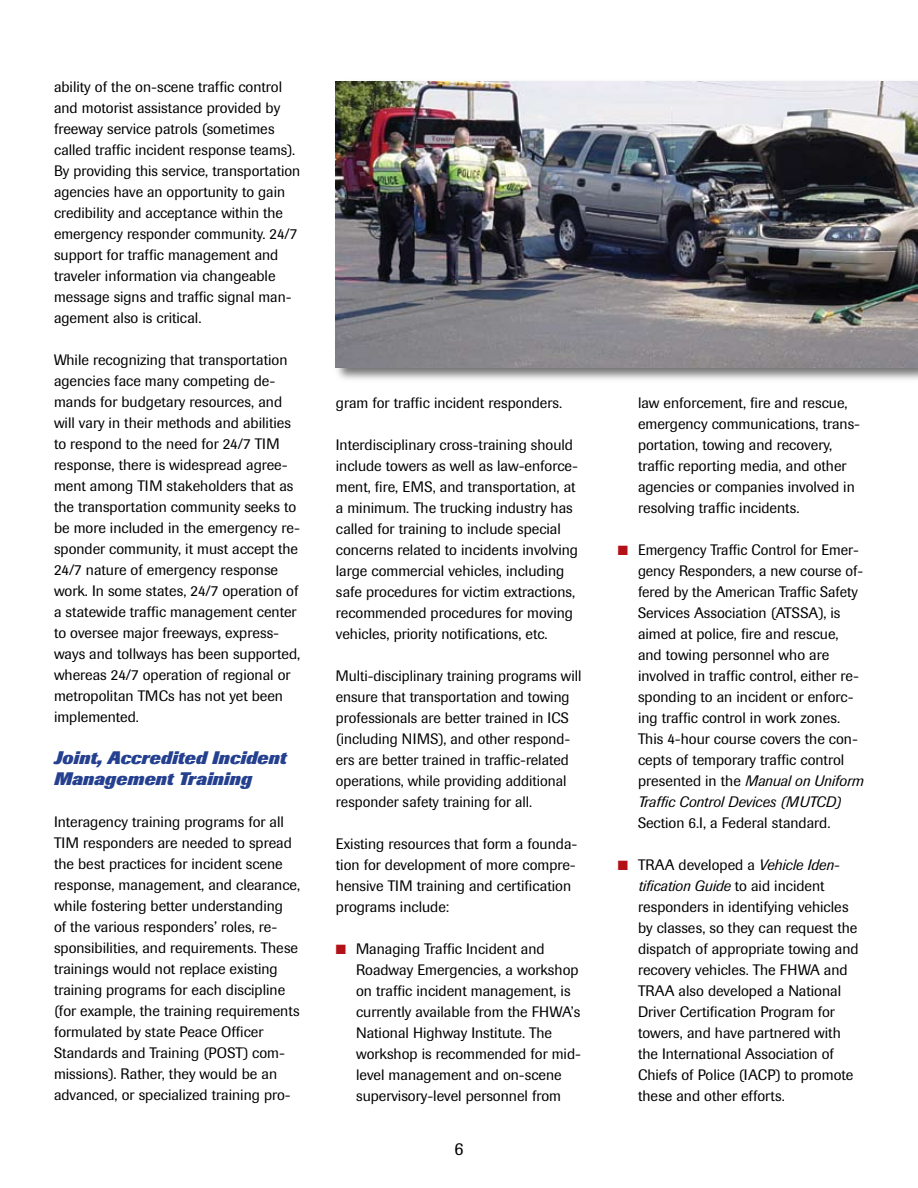
<style>
.page{position:relative;width:918px;height:1188px;background:#fff}
.page>*{position:absolute;margin:0;border:0;box-sizing:border-box;transform-origin:0 0}
.t1{font:italic 800 18px/21px "Imago";color:#24408f}
.t2{font:18px "Imago";color:#000}
.t3{font:15px/21px "Imago";color:#000}
.s1{color:#b31117}
.s2{font-style:italic}
</style>
<div class="page">
<div style="left:333px;top:78px;width:585px;height:305px;background:#000;opacity:.55"></div>
<img style="left:336px;top:81px;width:582px;height:287px">
<p class="t3" style="left:54px;top:77px;width:248px">ability of the on-scene traffic control and motorist assistance provided by freeway service patrols (sometimes called traffic incident response teams).<br>By providing this service, transportation agencies have an opportunity to gain credibility and acceptance within the emergency responder community. 24/7 support for traffic management and traveler information via changeable message signs and traffic signal man&shy;agement also is critical.</p>
<p class="t3" style="left:54px;top:350px;width:248px">While recognizing that transportation agencies face many competing de&shy;mands for budgetary resources, and will vary in their methods and abilities to respond to the need for 24/7 TIM response, there is widespread agree&shy;ment among TIM stakeholders that as the transportation community seeks to be more included in the emergency re&shy;sponder community, it must accept the 24/7 nature of emergency response work. In some states, 24/7 operation of a statewide traffic management center to oversee major freeways, express&shy;ways and tollways has been supported, whereas 24/7 operation of regional or metropolitan TMCs has not yet been implemented.</p>
<p class="t1" style="left:54px;top:748px;width:234px">Joint, Accredited Incident<br>Management Training</p>
<p class="t3" style="left:54px;top:812px;width:248px">Interagency training programs for all TIM responders are needed to spread the best practices for incident scene response, management, and clearance, while fostering better understanding<br>of the various responders’ roles, re&shy;sponsibilities, and requirements. These trainings would not replace existing training programs for each discipline (for example, the training requirements formulated by state Peace Officer Standards and Training (POST) com&shy;missions). Rather, they would be an advanced, or specialized training pro-</p>
<p class="t3" style="left:336px;top:392px;width:228px">gram for traffic incident responders.</p>
<p class="t3" style="left:336px;top:434px;width:244px">Interdisciplinary cross-training should include towers as well as law-enforce&shy;ment, fire, EMS, and transportation, at a minimum. The trucking industry has called for training to include special concerns related to incidents involving large commercial vehicles, including safe procedures for victim extractions, recommended procedures for moving vehicles, priority notifications, etc.</p>
<p class="t3" style="left:336px;top:665px;width:247px">Multi-disciplinary training programs will ensure that transportation and towing professionals are better trained in ICS (including NIMS), and other respond&shy;ers are better trained in traffic-related operations, while providing additional responder safety training for all.</p>
<p class="t3" style="left:336px;top:833px;width:243px">Existing resources that form a founda&shy;tion for development of more compre&shy;hensive TIM training and certification programs include:</p>
<p class="t3" style="left:356px;top:938px;width:227px;text-indent:-20px"><span class="s1">■</span> Managing Traffic Incident and Roadway Emergencies, a workshop on traffic incident management, is currently available from the FHWA’s National Highway Institute. The workshop is recommended for mid&shy;level management and on-scene supervisory-level personnel from</p>
<p class="t2" style="left:454px;top:1138px;width:10px">6</p>
<p class="t3" style="left:638px;top:392px;width:224px">law enforcement, fire and rescue, emergency communications, trans&shy;portation, towing and recovery, traffic reporting media, and other agencies or companies involved in resolving traffic incidents.</p>
<p class="t3" style="left:638px;top:539px;width:227px;text-indent:-20px"><span class="s1">■</span> Emergency Traffic Control for Emer&shy;gency Responders, a new course of&shy;fered by the American Traffic Safety Services Association (ATSSA), is aimed at police, fire and rescue, and towing personnel who are involved in traffic control, either re&shy;sponding to an incident or enforc&shy;ing traffic control in work zones.<br>This 4-hour course covers the con&shy;cepts of temporary traffic control presented in the <span class="s2">Manual on Uniform Traffic Control Devices (MUTCD)</span></p>
<p class="t3" style="left:638px;top:812px;width:194px">Section 6.I, a Federal standard.</p>
<p class="t3" style="left:638px;top:854px;width:222px;text-indent:-20px"><span class="s1">■</span> TRAA developed a <span class="s2">Vehicle Iden&shy;tification Guide</span> to aid incident responders in identifying vehicles by classes, so they can request the dispatch of appropriate towing and recovery vehicles. The FHWA and<br>TRAA also developed a National<br>Driver Certification Program for towers, and have partnered with the International Association of<br>Chiefs of Police (IACP) to promote these and other efforts.</p>
</div>
